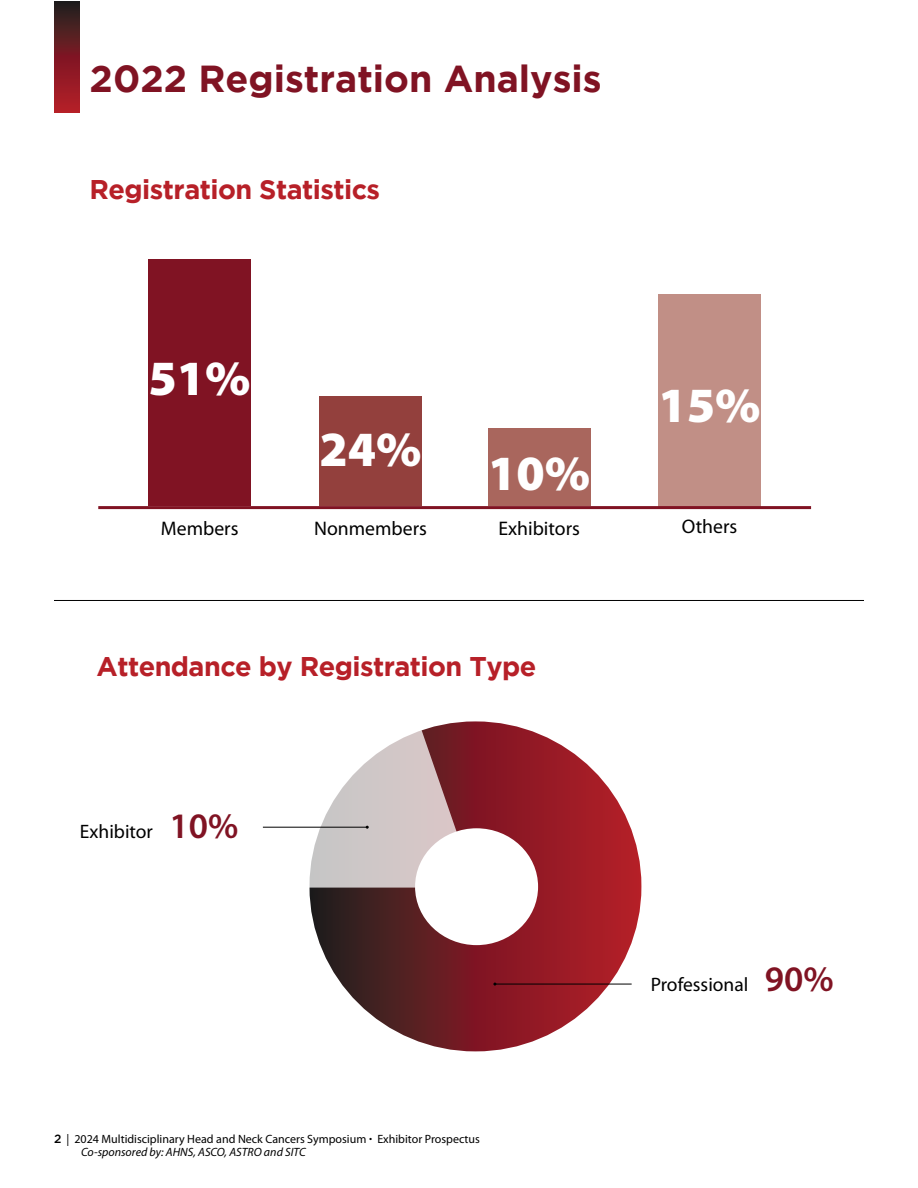
<style>
.page{position:relative;width:918px;height:1188px;background:#fff}
.page>*{position:absolute;margin:0;border:0;box-sizing:border-box;transform-origin:0 0}
.t1{font:900 49.5px "Myriad Pro";color:#fff}
.t2{font:700 37.5px "Gotham";color:#801323}
.t3{font:700 27px "Gotham";letter-spacing:-.02em;color:#b72028}
.t4{font:19.65px "Myriad Pro";color:#000}
.t5{font:19.5px "Myriad Pro";color:#000}
.t6{font:12px/13.4px "Myriad Pro";color:#000}
.s1{font-weight:600;font-size:36px;color:#801323}
.s2{font-family:"Gotham";font-weight:500}
.s3{font-weight:700}
.s4{font-style:italic}
</style>
<div class="page">
<div style="left:54px;top:1px;width:26px;height:112px;background:linear-gradient(to bottom,#261e1e,#c01a28)"></div>
<div style="left:148px;top:260px;width:103px;height:246px;background:#801323"></div>
<div style="left:319px;top:397px;width:103px;height:109px;background:#93403d"></div>
<div style="left:488px;top:429px;width:102px;height:77px;background:#a9665d"></div>
<div style="left:658px;top:294px;width:103px;height:214px;background:#c18f86"></div>
<hr style="left:98px;top:506px;width:713px;height:3px;background:#801323">
<svg style="left:420px;top:831px;width:111px;height:110px"></svg>
<div style="left:310px;top:721px;width:331px;height:330px;border:109px solid #fff;border-radius:50%"></div>
<div style="left:415px;top:828px;width:123px;height:117px;background:#fff;border-radius:50%"></div>
<hr style="left:263px;top:827px;width:104px;height:1px;background:#000">
<svg style="left:292px;top:722px;width:184px;height:166px"></svg>
<hr style="left:495px;top:984px;width:137px;height:1px;background:#000">
<hr style="left:54px;top:600px;width:810px;height:1px;background:#000">
<h2 class="t2" style="left:90px;top:57px;width:514px">2022 Registration Analysis</h2>
<h3 class="t3" style="left:90px;top:174px;width:292px">Registration Statistics</h3>
<h1 class="t1" style="left:149px;top:345px;width:104px">51%</h1>
<h1 class="t1" style="left:319px;top:416px;width:104px">24%</h1>
<h1 class="t1" style="left:488px;top:440px;width:104px">10%</h1>
<h1 class="t1" style="left:658px;top:372px;width:104px">15%</h1>
<h3 class="t4" style="left:161px;top:517px;width:79px">Members</h3>
<h3 class="t4" style="left:314px;top:517px;width:114px">Nonmembers</h3>
<h3 class="t4" style="left:498px;top:517px;width:83px">Exhibitors</h3>
<h3 class="t4" style="left:682px;top:515px;width:57px">Others</h3>
<h3 class="t3" style="left:97px;top:651px;width:441px">Attendance by Registration Type</h3>
<h3 class="t5" style="left:80px;top:820px;width:160px">Exhibitor <span class="s1">10%</span></h3>
<p class="t6" style="left:81px;top:1132px;width:400px;text-indent:-27px"><span class="s2">2</span> | 2024 Multidisciplinary Head and Neck Cancers Symposium <span class="s3">·</span> Exhibitor Prospectus<br><span class="s4">Co-sponsored by: AHNS, ASCO, ASTRO and SITC</span></p>
<h3 class="t5" style="left:651px;top:972px;width:185px">Professional <span class="s1">90%</span></h3>
</div>
